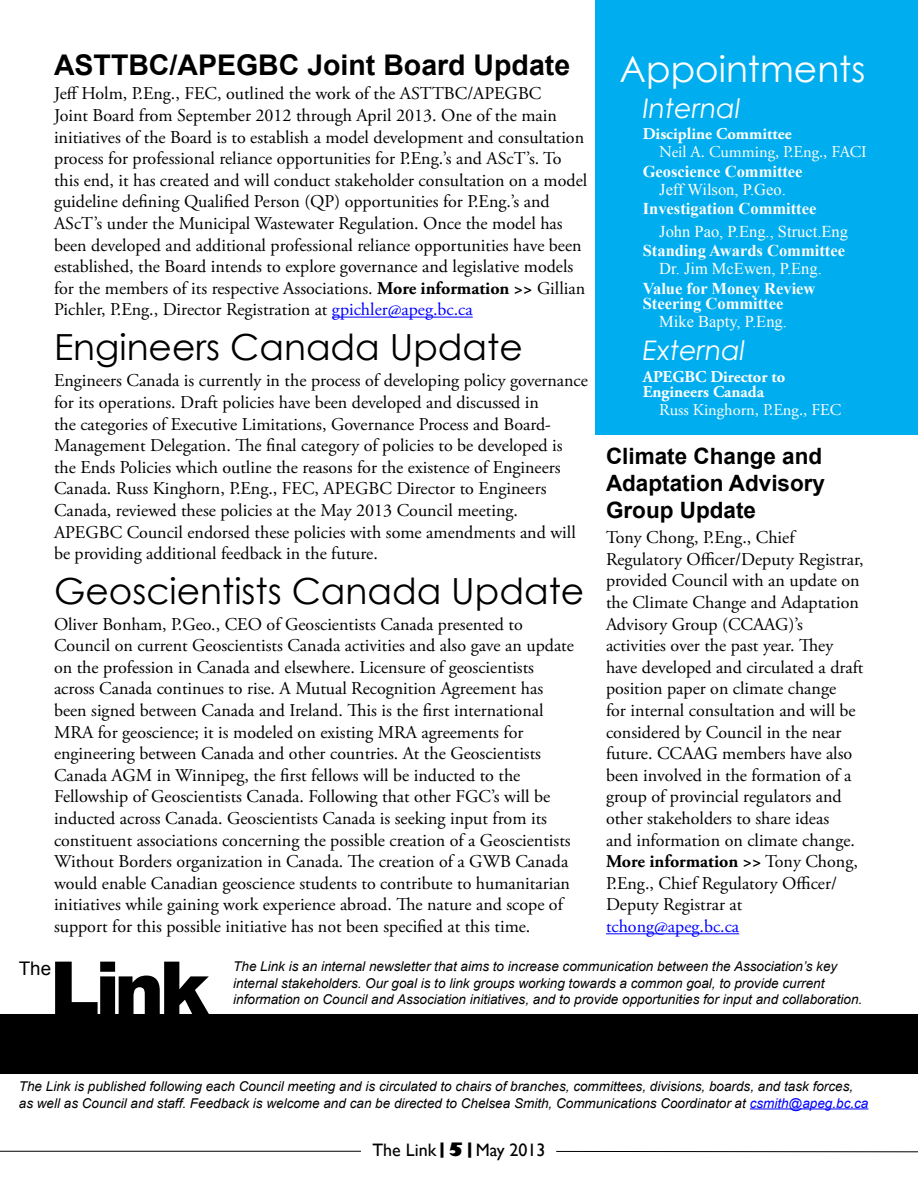
<style>
.page{position:relative;width:918px;height:1188px;background:#fff}
.page>*{position:absolute;margin:0;border:0;box-sizing:border-box;transform-origin:0 0}
.t1{font:900 75px "Arial";color:#000}
.t2{font:36px "Century Gothic";color:#000}
.t3{font:36px "Century Gothic";color:#fff}
.t4{font:700 28.5px "Arial";color:#000}
.t5{font:italic 27px "Century Gothic";color:#fff}
.t6{font:700 22.5px/27px "Arial";color:#000}
.t7{font:18.75px "Arial";color:#000}
.t8{font:18px/21.6px "Adobe Garamond Pro";color:#000}
.t9{font:18px "Gill Sans";color:#000}
.t10{font:18px "Adobe Garamond Pro";color:#00f}
.t11{font:700 16.5px/15px "Times New Roman";color:#fff}
.t12{font:16.5px "Times New Roman";color:#fff}
.t13{font:700 16.5px/15px "Adobe Garamond Pro";color:#fff}
.t14{font:16.5px "Adobe Garamond Pro";color:#fff}
.t15{font:italic 13.5px/16.2px "Arial";color:#000}
.s1{font-weight:700}
.s2{color:#00f}
.s3{font-weight:800}
</style>
<div class="page">
<div style="left:0;top:1015px;width:918px;height:59px;background:#000"></div>
<hr style="left:750px;top:1108px;width:118px;height:1px;background:#00f">
<hr style="left:0;top:1151px;width:361px;height:1px;background:#000">
<hr style="left:556px;top:1151px;width:362px;height:1px;background:#000">
<div style="left:596px;top:0;width:322px;height:434px;background:#00aeef"></div>
<hr style="left:606px;top:933px;width:133px;height:1px;background:#00f">
<hr style="left:332px;top:317px;width:141px;height:1px;background:#00f">
<h3 class="t4" style="left:54px;top:46px;width:518px">ASTTBC/APEGBC Joint Board Update</h3>
<p class="t8" style="left:54px;top:83px;width:535px">Jeff Holm, P.Eng., FEC, outlined the work of the ASTTBC/APEGBC<br>Joint Board from September 2012 through April 2013. One of the main initiatives of the Board is to establish a model development and consultation process for professional reliance opportunities for P.Eng.’s and AScT’s. To this end, it has created and will conduct stakeholder consultation on a model guideline defining Qualified Person (QP) opportunities for P.Eng.’s and AScT’s under the Municipal Wastewater Regulation. Once the model has been developed and additional professional reliance opportunities have been established, the Board intends to explore governance and legislative models for the members of its respective Associations. <span class="s1">More information &gt;&gt;</span> Gillian Pichler, P.Eng., Director Registration at <span class="s2">gpichler@apeg.bc.ca</span></p>
<h2 class="t2" style="left:54px;top:321px;width:470px">Engineers Canada Update</h2>
<p class="t8" style="left:54px;top:371px;width:535px">Engineers Canada is currently in the process of developing policy governance for its operations. Draft policies have been developed and discussed in<br>the categories of Executive Limitations, Governance Process and Board-Management Delegation. The final category of policies to be developed is the Ends Policies which outline the reasons for the existence of Engineers Canada. Russ Kinghorn, P.Eng., FEC, APEGBC Director to Engineers Canada, reviewed these policies at the May 2013 Council meeting.<br>APEGBC Council endorsed these policies with some amendments and will be providing additional feedback in the future.</p>
<h2 class="t2" style="left:54px;top:566px;width:532px">Geoscientists Canada Update</h2>
<p class="t8" style="left:54px;top:614px;width:521px">Oliver Bonham, P.Geo., CEO of Geoscientists Canada presented to Council on current Geoscientists Canada activities and also gave an update on the profession in Canada and elsewhere. Licensure of geoscientists across Canada continues to rise. A Mutual Recognition Agreement has been signed between Canada and Ireland. This is the first international MRA for geoscience; it is modeled on existing MRA agreements for engineering between Canada and other countries. At the Geoscientists Canada AGM in Winnipeg, the first fellows will be inducted to the Fellowship of Geoscientists Canada. Following that other FGC’s will be inducted across Canada. Geoscientists Canada is seeking input from its constituent associations concerning the possible creation of a Geoscientists Without Borders organization in Canada. The creation of a GWB Canada would enable Canadian geoscience students to contribute to humanitarian initiatives while gaining work experience abroad. The nature and scope of support for this possible initiative has not been specified at this time.</p>
<h2 class="t3" style="left:620px;top:44px;width:247px">Appointments</h2>
<h3 class="t5" style="left:643px;top:89px;width:99px">Internal</h3>
<p class="t13" style="left:643px;top:127px;width:151px">Discipline Committee</p>
<p class="t14" style="left:659px;top:142px;width:209px">Neil A. Cumming, P.Eng., FACI</p>
<p class="t11" style="left:643px;top:164px;width:161px">Geoscience Committee</p>
<p class="t12" style="left:659px;top:178px;width:128px">Jeff Wilson, P.Geo.</p>
<p class="t11" style="left:643px;top:201px;width:175px">Investigation Committee</p>
<p class="t12" style="left:659px;top:220px;width:190px">John Pao, P.Eng., Struct.Eng</p>
<p class="t11" style="left:643px;top:243px;width:204px">Standing Awards Committee</p>
<p class="t12" style="left:659px;top:258px;width:164px">Dr. Jim McEwen, P.Eng.</p>
<p class="t11" style="left:643px;top:281px;width:174px">Value for Money Review<br>Steering Committee</p>
<p class="t12" style="left:659px;top:310px;width:129px">Mike Bapty, P.Eng.</p>
<h3 class="t5" style="left:643px;top:331px;width:104px">External</h3>
<p class="t13" style="left:643px;top:369px;width:144px">APEGBC Director to<br>Engineers Canada</p>
<p class="t14" style="left:659px;top:400px;width:184px">Russ Kinghorn, P.Eng., FEC</p>
<p class="t6" style="left:606px;top:443px;width:221px">Climate Change and<br>Adaptation Advisory<br>Group Update</p>
<p class="t8" style="left:606px;top:527px;width:259px">Tony Chong, P.Eng., Chief Regulatory Officer/Deputy Registrar, provided Council with an update on the Climate Change and Adaptation Advisory Group (CCAAG)’s activities over the past year. They have developed and circulated a draft position paper on climate change<br>for internal consultation and will be considered by Council in the near future. CCAAG members have also been involved in the formation of a group of provincial regulators and other stakeholders to share ideas<br>and information on climate change.<br><span class="s1">More information &gt;&gt;</span> Tony Chong, P.Eng., Chief Regulatory Officer/ Deputy Registrar at</p>
<p class="t10" style="left:606px;top:916px;width:135px">tchong@apeg.bc.ca</p>
<h1 class="t1" style="left:50px;top:934px;width:162px">Link</h1>
<p class="t7" style="left:19px;top:956px;width:34px">The</p>
<p class="t15" style="left:233px;top:959px;width:631px">The Link is an internal newsletter that aims to increase communication between the Association’s key internal stakeholders. Our goal is to link groups working towards a common goal, to provide current information on Council and Association initiatives, and to provide opportunities for input and collaboration.</p>
<p class="t15" style="left:19px;top:1079px;width:851px">The Link is published following each Council meeting and is circulated to chairs of branches, committees, divisions, boards, and task forces, as well as Council and staff. Feedback is welcome and can be directed to Chelsea Smith, Communications Coordinator at <span class="s2">csmith@apeg.bc.ca</span></p>
<p class="t9" style="left:372px;top:1139px;width:175px">The Link<span class="s3">|5|</span>May 2013</p>
</div>
